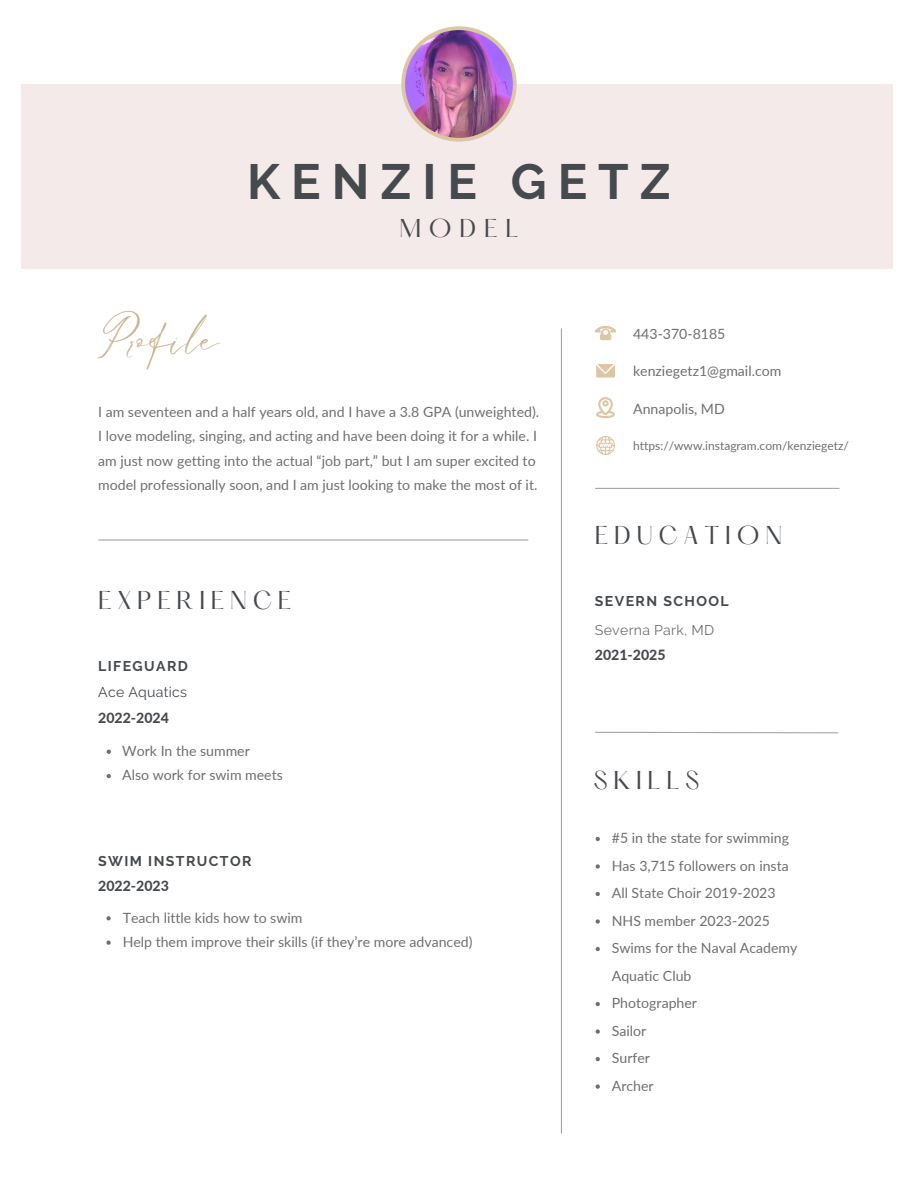
<style>
.page{position:relative;width:918px;height:1188px;background:#fff}
.page>*{position:absolute;margin:0;border:0;box-sizing:border-box;transform-origin:0 0}
.t1{font:700 49.35px "Raleway";letter-spacing:.22em;color:#464a4e}
.t2{font:29.7px "Le Jour Script";color:#cbb28e}
.t3{font:22.5px "Hatton";letter-spacing:.255em;color:#464a4e}
.t4{font:14.1px/24.3px "Lato";color:#706f6f}
.t5{font:700 14.1px "Raleway";letter-spacing:.1em;color:#464a4e}
.t6{font:800 14.1px "Lato";color:#464a4e}
.t7{font:14.1px "Raleway";letter-spacing:.02em;color:#706f6f}
.t8{font:14.1px "Raleway";letter-spacing:.02em;color:#464a4e}
.t9{font:12px "Lato";color:#706f6f}
</style>
<div class="page">
<div style="left:21px;top:84px;width:872px;height:184px;background:#f4eae9"></div>
<svg style="left:401px;top:26px;width:116px;height:116px"></svg>
<svg style="left:595px;top:731px;width:244px;height:3px"></svg>
<hr style="left:595px;top:488px;width:244px;height:1px;background:#a6a6a6">
<svg style="left:596px;top:364px;width:19px;height:14px"></svg>
<hr style="left:99px;top:539px;width:429px;height:2px;background:#a6a6a6">
<hr style="left:561px;top:329px;width:1px;height:804px;background:#a6a6a6">
<svg style="left:595px;top:326px;width:21px;height:14px"></svg>
<svg style="left:596px;top:397px;width:19px;height:21px"></svg>
<svg style="left:596px;top:436px;width:19px;height:19px"></svg>
<img style="left:405px;top:30px;width:108px;height:108px">
<svg style="left:596px;top:837px;width:4px;height:4px"></svg>
<svg style="left:596px;top:864px;width:4px;height:5px"></svg>
<svg style="left:596px;top:892px;width:4px;height:4px"></svg>
<svg style="left:596px;top:919px;width:4px;height:5px"></svg>
<svg style="left:596px;top:947px;width:4px;height:4px"></svg>
<svg style="left:596px;top:1002px;width:4px;height:4px"></svg>
<svg style="left:596px;top:1029px;width:4px;height:5px"></svg>
<svg style="left:596px;top:1057px;width:4px;height:4px"></svg>
<svg style="left:596px;top:1084px;width:4px;height:5px"></svg>
<svg style="left:107px;top:750px;width:4px;height:4px"></svg>
<svg style="left:107px;top:774px;width:4px;height:4px"></svg>
<svg style="left:106px;top:916px;width:5px;height:4px"></svg>
<svg style="left:106px;top:941px;width:5px;height:4px"></svg>
<h3 class="t1" style="left:247px;top:153px;width:425px">KENZIE GETZ</h3>
<p class="t2" style="left:98px;top:320px;width:124px">Profile</p>
<h1 class="t3" style="left:399px;top:218px;width:121px">MODEL</h1>
<h5 class="t4" style="left:98px;top:399px;width:442px">I am seventeen and a half years old, and I have a 3.8 GPA (unweighted).<br>I love modeling, singing, and acting and have been doing it for a while. I am just now getting into the actual “job part,” but I am super excited to model professionally soon, and I am just looking to make the most of it.</h5>
<p class="t4" style="left:633px;top:321px;width:94px">443-370-8185</p>
<p class="t4" style="left:633px;top:358px;width:150px">kenziegetz1@gmail.com</p>
<p class="t4" style="left:633px;top:396px;width:93px">Annapolis, MD</p>
<p class="t9" style="left:633px;top:438px;width:217px">https://www.instagram.com/kenziegetz/</p>
<p class="t3" style="left:595px;top:525px;width:189px">EDUCATION</p>
<h6 class="t3" style="left:98px;top:590px;width:195px">EXPERIENCE</h6>
<p class="t5" style="left:595px;top:593px;width:135px">SEVERN SCHOOL</p>
<h3 class="t5" style="left:98px;top:657px;width:91px">LIFEGUARD</h3>
<h6 class="t8" style="left:98px;top:684px;width:90px">Ace Aquatics</h6>
<h6 class="t6" style="left:98px;top:709px;width:72px">2022-2024</h6>
<h4 class="t4" style="left:122px;top:738px;width:129px">Work In the summer</h4>
<h6 class="t4" style="left:122px;top:763px;width:162px">Also work for swim meets</h6>
<h5 class="t5" style="left:98px;top:852px;width:155px">SWIM INSTRUCTOR</h5>
<p class="t6" style="left:98px;top:877px;width:72px">2022-2023</p>
<h3 class="t4" style="left:123px;top:905px;width:181px">Teach little kids how to swim</h3>
<p class="t4" style="left:123px;top:929px;width:351px">Help them improve their skills (if they’re more advanced)</p>
<p class="t7" style="left:595px;top:621px;width:121px">Severna Park, MD</p>
<p class="t6" style="left:595px;top:647px;width:72px">2021-2025</p>
<p class="t3" style="left:594px;top:769px;width:107px">SKILLS</p>
<h2 class="t4" style="left:612px;top:826px;width:179px">#5 in the state for swimming</h2>
<h6 class="t4" style="left:612px;top:853px;width:178px">Has 3,715 followers on insta</h6>
<h3 class="t4" style="left:612px;top:881px;width:165px">All State Choir 2019-2023</h3>
<h4 class="t4" style="left:612px;top:908px;width:160px">NHS member 2023-2025</h4>
<h6 class="t4" style="left:612px;top:934px;width:187px;line-height:27.5px">Swims for the Naval Academy<br>Aquatic Club</h6>
<h5 class="t4" style="left:612px;top:991px;width:87px">Photographer</h5>
<p class="t4" style="left:612px;top:1018px;width:36px">Sailor</p>
<p class="t4" style="left:612px;top:1046px;width:40px">Surfer</p>
<h4 class="t4" style="left:612px;top:1073px;width:43px">Archer</h4>
</div>
